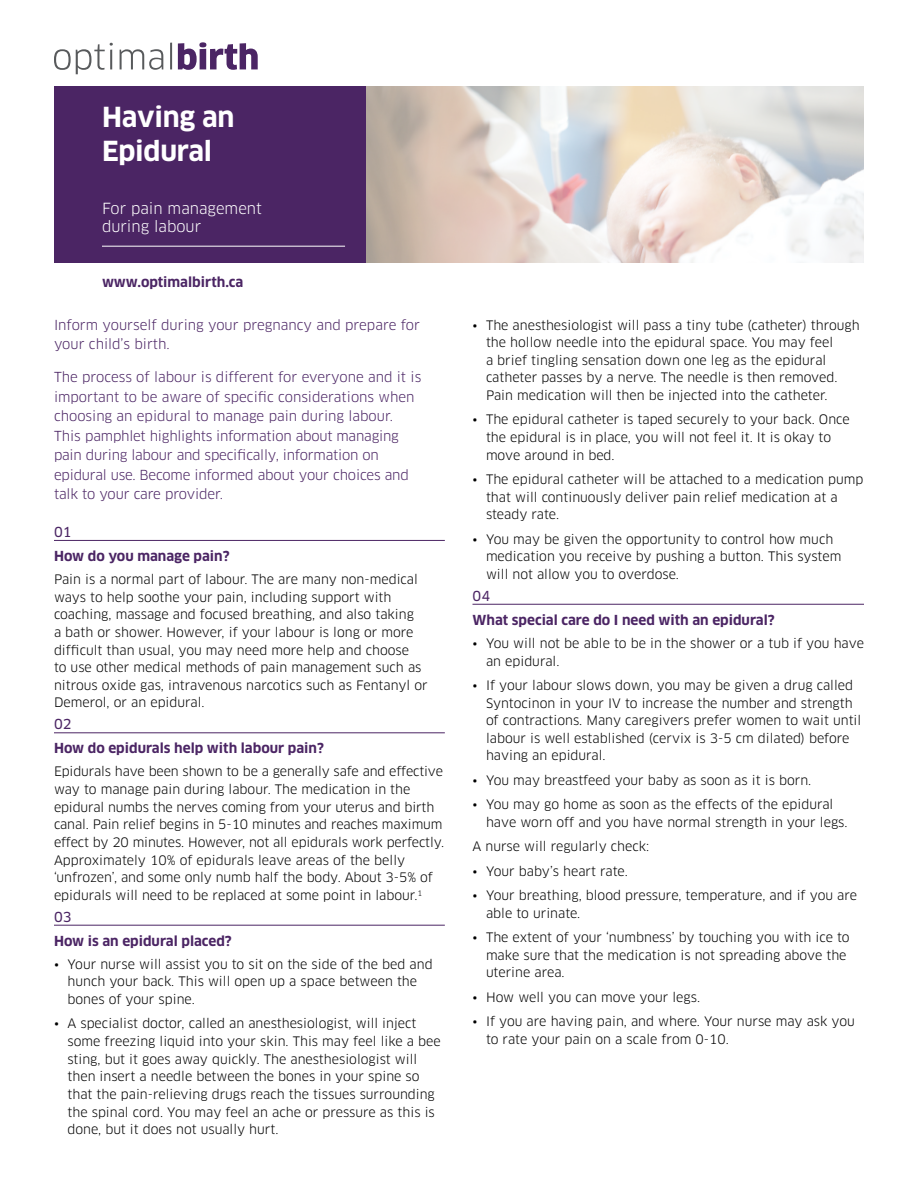
<style>
.page{position:relative;width:918px;height:1188px;background:#fff}
.page>*{position:absolute;margin:0;border:0;box-sizing:border-box;transform-origin:0 0}
.t1{font:700 27px/34.5px "Clan OT";letter-spacing:-.01em;color:#fff}
.t2{font:15px/18px "Clan OT";color:#fff}
.t3{font:13.5px/19.5px "Clan OT";letter-spacing:-.01em;color:#4b2564}
.t4{font:700 13.5px "Clan OT";color:#4b2564}
.t5{font:13.5px "Clan OT News";letter-spacing:.01em;color:#4b2564}
.t6{font:12.75px/17.5px "Clan OT";color:#000}
</style>
<div class="page">
<img style="left:365px;top:86px;width:499px;height:176px">
<div style="left:54px;top:86px;width:311px;height:176px;background:#4b2564"></div>
<hr style="left:102px;top:246px;width:243px;height:1px;background:#fff">
<hr style="left:54px;top:540px;width:391px;height:1px;background:#4b2564">
<hr style="left:54px;top:732px;width:391px;height:1px;background:#4b2564">
<hr style="left:54px;top:925px;width:391px;height:1px;background:#4b2564">
<hr style="left:472px;top:604px;width:392px;height:1px;background:#4b2564">
<svg style="left:54px;top:43px;width:59px;height:31px"></svg>
<svg style="left:120px;top:49px;width:43px;height:21px"></svg>
<hr style="left:170px;top:43px;width:2px;height:26px;background:#585a5c">
<svg style="left:178px;top:42px;width:80px;height:28px"></svg>
<h1 class="t1" style="left:102px;top:100px;width:134px">Having an<br>Epidural</h1>
<p class="t2" style="left:102px;top:200px;width:161px">For pain management during labour</p>
<p class="t4" style="left:102px;top:274px;width:143px">www.optimalbirth.ca</p>
<p class="t3" style="left:54px;top:315px;width:368px">Inform yourself during your pregnancy and prepare for your child’s birth.</p>
<p class="t3" style="left:54px;top:367px;width:369px">The process of labour is different for everyone and it is important to be aware of specific considerations when choosing an epidural to manage pain during labour.<br>This pamphlet highlights information about managing pain during labour and specifically, information on epidural use. Become informed about your choices and talk to your care provider.</p>
<p class="t5" style="left:54px;top:524px;width:19px">01</p>
<p class="t4" style="left:54px;top:548px;width:177px">How do you manage pain?</p>
<p class="t6" style="left:54px;top:571px;width:375px">Pain is a normal part of labour. The are many non-medical ways to help soothe your pain, including support with coaching, massage and focused breathing, and also taking<br>a bath or shower. However, if your labour is long or more difficult than usual, you may need more help and choose<br>to use other medical methods of pain management such as nitrous oxide gas, intravenous narcotics such as Fentanyl or Demerol, or an epidural.</p>
<p class="t4" style="left:54px;top:741px;width:271px">How do epidurals help with labour pain?</p>
<p class="t6" style="left:54px;top:763px;width:392px">Epidurals have been shown to be a generally safe and effective way to manage pain during labour. The medication in the epidural numbs the nerves coming from your uterus and birth canal. Pain relief begins in 5-10 minutes and reaches maximum effect by 20 minutes. However, not all epidurals work perfectly.<br>Approximately 10% of epidurals leave areas of the belly ‘unfrozen’, and some only numb half the body. About 3-5% of epidurals will need to be replaced at some point in labour.<sup>1</sup></p>
<p class="t4" style="left:54px;top:933px;width:179px">How is an epidural placed?</p>
<p class="t6" style="left:68px;top:955px;width:367px;text-indent:-14px">• Your nurse will assist you to sit on the side of the bed and hunch your back. This will open up a space between the bones of your spine.</p>
<p class="t6" style="left:68px;top:1015px;width:375px;text-indent:-14px">• A specialist doctor, called an anesthesiologist, will inject some freezing liquid into your skin. This may feel like a bee sting, but it goes away quickly. The anesthesiologist will then insert a needle between the bones in your spine so that the pain-relieving drugs reach the tissues surrounding the spinal cord. You may feel an ache or pressure as this is done, but it does not usually hurt.</p>
<p class="t5" style="left:54px;top:717px;width:19px">02</p>
<p class="t5" style="left:54px;top:909px;width:19px">03</p>
<p class="t6" style="left:486px;top:316px;width:375px;text-indent:-14px">• The anesthesiologist will pass a tiny tube (catheter) through the hollow needle into the epidural space. You may feel<br>a brief tingling sensation down one leg as the epidural catheter passes by a nerve. The needle is then removed.<br>Pain medication will then be injected into the catheter.</p>
<p class="t6" style="left:486px;top:411px;width:365px;text-indent:-14px">• The epidural catheter is taped securely to your back. Once the epidural is in place, you will not feel it. It is okay to move around in bed.</p>
<p class="t6" style="left:486px;top:471px;width:379px;text-indent:-14px">• The epidural catheter will be attached to a medication pump that will continuously deliver pain relief medication at a steady rate.</p>
<p class="t6" style="left:486px;top:530px;width:357px;text-indent:-14px">• You may be given the opportunity to control how much medication you receive by pushing a button. This system will not allow you to overdose.</p>
<p class="t4" style="left:472px;top:612px;width:304px">What special care do I need with an epidural?</p>
<p class="t6" style="left:486px;top:634px;width:380px;text-indent:-14px">• You will not be able to be in the shower or a tub if you have an epidural.</p>
<p class="t6" style="left:486px;top:676px;width:377px;text-indent:-14px">• If your labour slows down, you may be given a drug called Syntocinon in your IV to increase the number and strength of contractions. Many caregivers prefer women to wait until labour is well established (cervix is 3-5 cm dilated) before having an epidural.</p>
<p class="t6" style="left:472px;top:771px;width:340px">• You may breastfeed your baby as soon as it is born.</p>
<p class="t6" style="left:486px;top:796px;width:363px;text-indent:-14px">• You may go home as soon as the effects of the epidural have worn off and you have normal strength in your legs.</p>
<p class="t6" style="left:472px;top:838px;width:178px">A nurse will regularly check:</p>
<p class="t6" style="left:472px;top:862px;width:157px">• Your baby’s heart rate.</p>
<p class="t6" style="left:486px;top:886px;width:373px;text-indent:-14px">• Your breathing, blood pressure, temperature, and if you are able to urinate.</p>
<p class="t6" style="left:486px;top:928px;width:365px;text-indent:-14px">• The extent of your ‘numbness’ by touching you with ice to make sure that the medication is not spreading above the uterine area.</p>
<p class="t6" style="left:472px;top:988px;width:229px">• How well you can move your legs.</p>
<p class="t6" style="left:486px;top:1012px;width:370px;text-indent:-14px">• If you are having pain, and where. Your nurse may ask you to rate your pain on a scale from 0-10.</p>
<p class="t5" style="left:472px;top:588px;width:19px">04</p>
</div>
